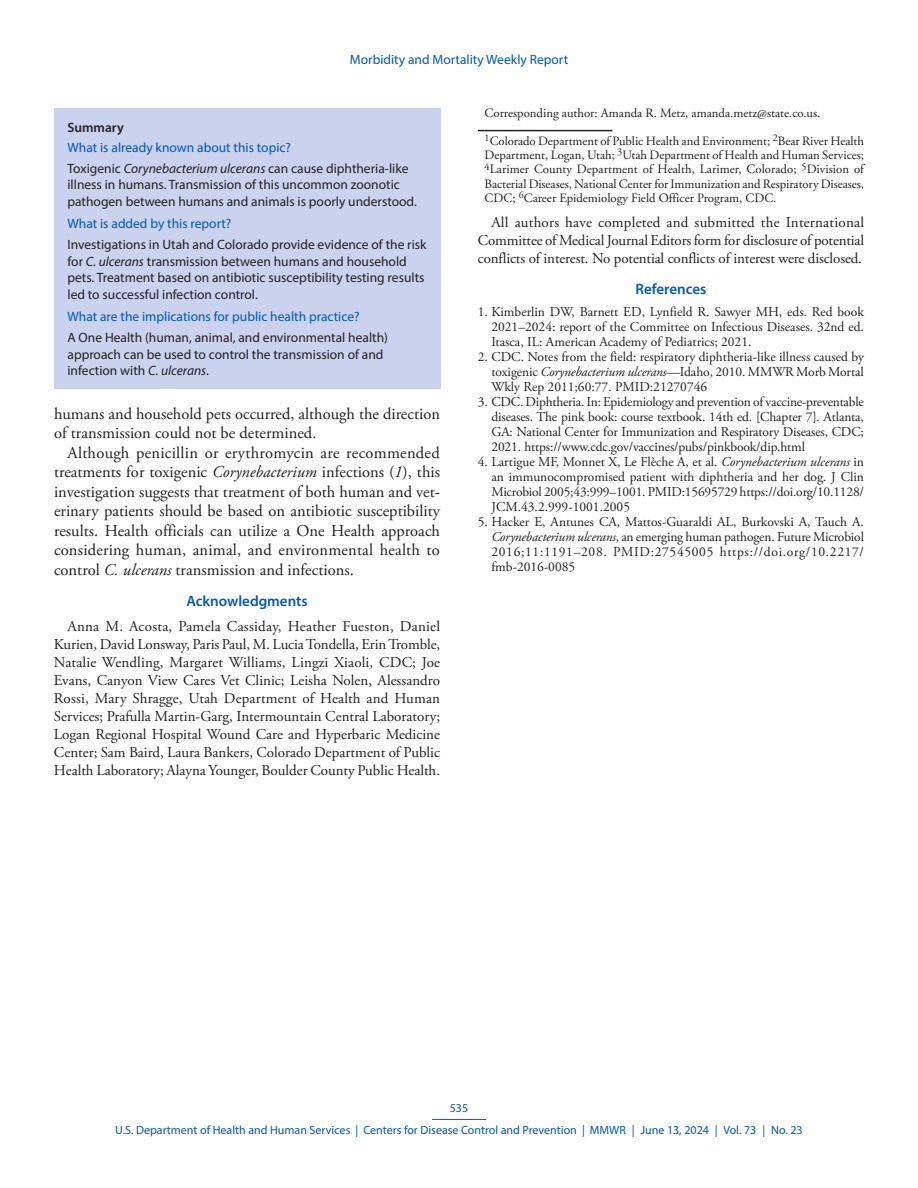
<style>
.page{position:relative;width:918px;height:1188px;background:#fff}
.page>*{position:absolute;margin:0;border:0;box-sizing:border-box;transform-origin:0 0}
.Paragraph{font:16.5px/19.5px "Adobe Garamond Pro";color:#231f20}
.Acknowledgment{font:15px/18px "Adobe Garamond Pro";color:#231f20;text-align:justify}
.Conflict_of_Interest{font:15px/18px "Adobe Garamond Pro";letter-spacing:-.01em;color:#231f20;text-align:justify}
.Acknowledgment_Head{font:600 15px "Myriad Pro";color:#0059b7}
.Ref_Title{font:600 15px "Myriad Pro";color:#0059b7}
.References{font:13.5px/15px "Adobe Garamond Pro";color:#231f20;text-align:justify}
.Summary_Box_Text{font:13.5px/16.5px "Myriad Pro";color:#231f20}
.Summary_Box_Heading{font:13.5px "Myriad Pro";color:#0059b7}
.Summary_Box_Ttile{font:600 13.5px "Myriad Pro";color:#231f20}
.Author_Affiliations{font:12.75px/14.2px "Adobe Garamond Pro";color:#231f20;text-align:justify}
.Corresponding_Author{font:12.75px "Adobe Garamond Pro";color:#231f20}
.t1{font:12px/21.8px "Myriad Pro";color:#0059b7;text-align:center}
.s1{font-style:italic}
</style>
<div class="page">
<hr style="left:432px;top:1119px;width:54px;height:1px;background:#0059b7">
<div style="left:54px;top:108px;width:386px;height:281px;background:#cad2ee"></div>
<hr style="left:478px;top:130px;width:134px;height:1px;background:#231f20">
<p class="Summary_Box_Heading" style="left:350px;top:51px;width:220px">Morbidity and Mortality Weekly Report</p>
<h1 class="Summary_Box_Ttile" style="left:68px;top:119px;width:58px">Summary</h1>
<h1 class="Summary_Box_Heading" style="left:68px;top:139px;width:225px">What is already known about this topic?</h1>
<p class="Summary_Box_Text" style="left:68px;top:160px;width:351px">Toxigenic <span class="s1">Corynebacterium ulcerans</span> can cause diphtheria-like illness in humans. Transmission of this uncommon zoonotic pathogen between humans and animals is poorly understood.</p>
<h1 class="Summary_Box_Heading" style="left:68px;top:216px;width:165px">What is added by this report?</h1>
<p class="Summary_Box_Text" style="left:68px;top:236px;width:361px">Investigations in Utah and Colorado provide evidence of the risk for <span class="s1">C. ulcerans</span> transmission between humans and household pets. Treatment based on antibiotic susceptibility testing results led to successful infection control.</p>
<h1 class="Summary_Box_Heading" style="left:68px;top:309px;width:294px">What are the implications for public health practice?</h1>
<p class="Summary_Box_Text" style="left:68px;top:329px;width:322px">A One Health (human, animal, and environmental health) approach can be used to control the transmission of and infection with <span class="s1">C. ulcerans</span>.</p>
<p class="Paragraph" style="left:54px;top:404px;width:388px">humans and household pets occurred, although the direction of transmission could not be determined.</p>
<p class="Paragraph" style="left:54px;top:443px;width:388px;text-align:justify;text-indent:13px">Although penicillin or erythromycin are recommended treatments for toxigenic <span class="s1">Corynebacterium</span> infections (<span class="s1">1</span>), this investigation suggests that treatment of both human and vet&shy;erinary patients should be based on antibiotic susceptibility results. Health officials can utilize a One Health approach considering human, animal, and environmental health to control <span class="s1">C. ulcerans</span> transmission and infections.</p>
<h1 class="Acknowledgment_Head" style="left:186px;top:592px;width:123px">Acknowledgments</h1>
<p class="Acknowledgment" style="left:54px;top:618px;width:388px;text-indent:13px">Anna M. Acosta, Pamela Cassiday, Heather Fueston, Daniel Kurien, David Lonsway, Paris Paul, M. Lucia Tondella, Erin Tromble, Natalie Wendling, Margaret Williams, Lingzi Xiaoli, CDC; Joe Evans, Canyon View Cares Vet Clinic; Leisha Nolen, Alessandro Rossi, Mary Shragge, Utah Department of Health and Human Services; Prafulla Martin-Garg, Intermountain Central Laboratory; Logan Regional Hospital Wound Care and Hyperbaric Medicine Center; Sam Baird, Laura Bankers, Colorado Department of Public Health Laboratory; Alayna Younger, Boulder County Public Health.</p>
<p class="Corresponding_Author" style="left:485px;top:106px;width:337px">Corresponding author: Amanda R. Metz, amanda.metz@state.co.us.</p>
<p class="Author_Affiliations" style="left:485px;top:134px;width:381px"><sup>1</sup>Colorado Department of Public Health and Environment; <sup>2</sup>Bear River Health Department, Logan, Utah; <sup>3</sup>Utah Department of Health and Human Services; <sup>4</sup>Larimer County Department of Health, Larimer, Colorado; <sup>5</sup>Division of Bacterial Diseases, National Center for Immunization and Respiratory Diseases, CDC; <sup>6</sup>Career Epidemiology Field Officer Program, CDC.</p>
<p class="Conflict_of_Interest" style="left:478px;top:214px;width:388px;text-indent:14px">All authors have completed and submitted the International Committee of Medical Journal Editors form for disclosure of potential conflicts of interest. No potential conflicts of interest were disclosed.</p>
<h1 class="Ref_Title" style="left:636px;top:280px;width:72px">References</h1>
<p class="References" style="left:491px;top:305px;width:374px;text-indent:-14px">1. Kimberlin DW, Barnett ED, Lynfield R. Sawyer MH, eds. Red book 2021–2024: report of the Committee on Infectious Diseases. 32nd ed.<br>Itasca, IL: American Academy of Pediatrics; 2021.</p>
<p class="References" style="left:491px;top:350px;width:374px;text-indent:-14px">2. CDC. Notes from the field: respiratory diphtheria-like illness caused by toxigenic <span class="s1">Corynebacterium ulcerans—</span>Idaho, 2010. MMWR Morb Mortal Wkly Rep 2011;60:77. PMID:21270746</p>
<p class="References" style="left:491px;top:395px;width:374px;text-indent:-14px">3. CDC. Diphtheria. In: Epidemiology and prevention of vaccine-preventable diseases. The pink book: course textbook. 14th ed. [Chapter 7]. Atlanta, GA: National Center for Immunization and Respiratory Diseases, CDC; 2021. https://www.cdc.gov/vaccines/pubs/pinkbook/dip.html</p>
<p class="References" style="left:491px;top:455px;width:374px;text-indent:-14px">4. Lartigue MF, Monnet X, Le Flèche A, et al. <span class="s1">Corynebacterium ulcerans</span> in an immunocompromised patient with diphtheria and her dog. J Clin Microbiol 2005;43:999–1001. PMID:15695729 https://doi.org/10.1128/ JCM.43.2.999-1001.2005</p>
<p class="References" style="left:491px;top:515px;width:374px;text-indent:-13px">5. Hacker E, Antunes CA, Mattos-Guaraldi AL, Burkovski A, Tauch A.<br><span class="s1">Corynebacterium ulcerans</span>, an emerging human pathogen. Future Microbiol 2016;11:1191–208. PMID:27545005 https://doi.org/10.2217/ fmb-2016-0085</p>
<p class="t1" style="left:115px;top:1097px;width:689px">535<br>U.S. Department of Health and Human Services | Centers for Disease Control and Prevention | MMWR | June 13, 2024 | Vol. 73 | No. 23</p>
</div>
